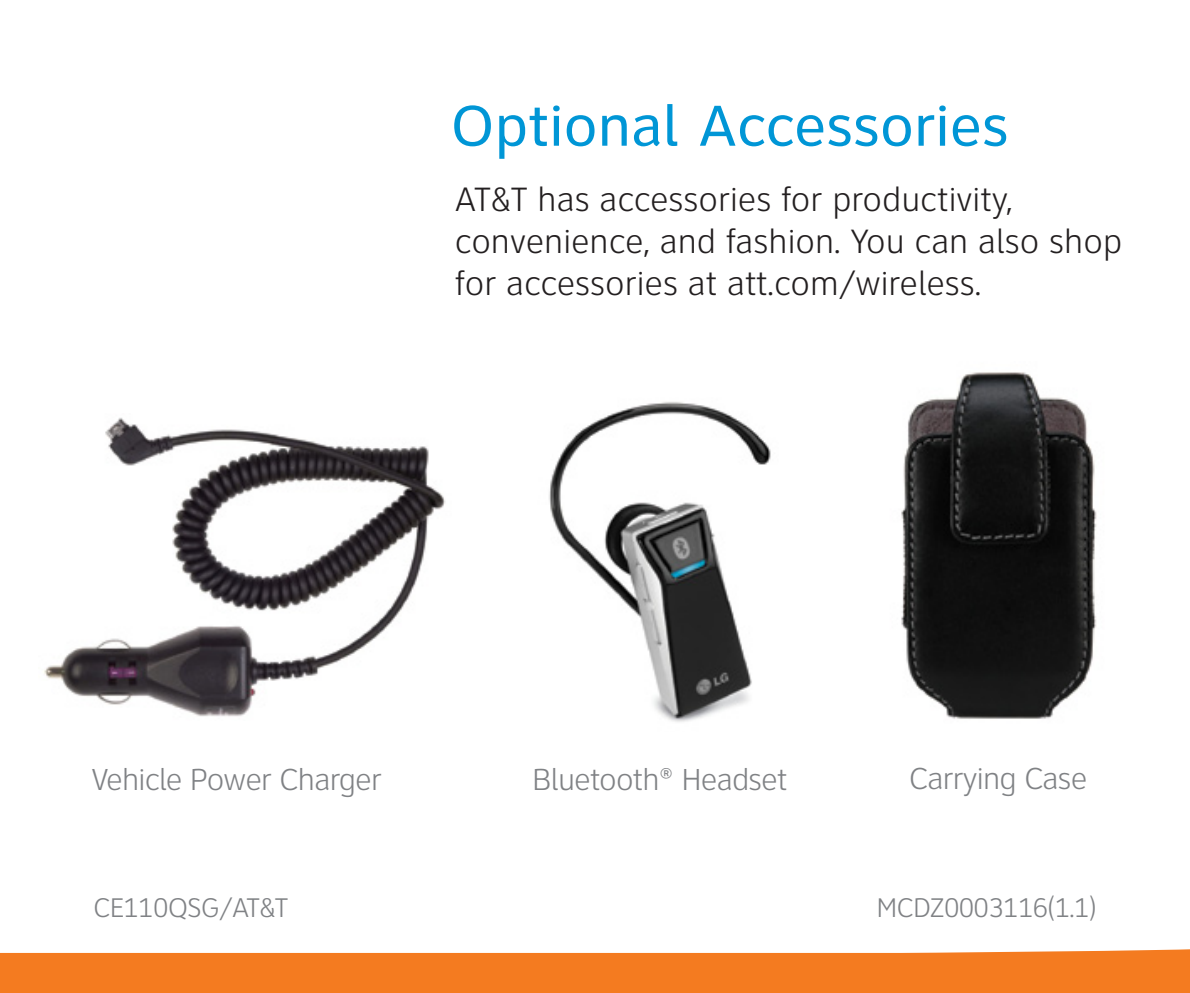
<style>
.page{position:relative;width:1190px;height:993px;background:#fff}
.page>*{position:absolute;margin:0;border:0;box-sizing:border-box;transform-origin:0 0}
.HEADER_BLUE{font:59.5px "Clearview ATT";color:#0096d6}
.SUBHEADER{font:300 35px/42px "Clearview ATT";color:#231f20}
.Access_callouts_cent{font:300 31.5px "Clearview ATT";letter-spacing:-.025em;color:#808285}
.Access_callouts_cent-2{font:300 28px "Clearview ATT";letter-spacing:-.025em;color:#808285}
</style>
<div class="page">
<img style="left:901px;top:372px;width:196px;height:347px">
<svg style="left:0;top:949px;width:1189px;height:44px;background:#f48532"></svg>
<img style="left:549px;top:401px;width:222px;height:321px">
<img style="left:44px;top:417px;width:402px;height:300px">
<p class="HEADER_BLUE" style="left:450px;top:92px;width:560px">Optional Accessories</p>
<p class="SUBHEADER" style="left:455px;top:179px;width:668px">AT&amp;T has accessories for productivity, convenience, and fashion. You can also shop for accessories at att.com/wireless.</p>
<p class="Access_callouts_cent" style="left:91px;top:763px;width:292px">Vehicle Power Charger</p>
<p class="Access_callouts_cent" style="left:532px;top:763px;width:257px">Bluetooth® Headset</p>
<p class="Access_callouts_cent" style="left:909px;top:762px;width:180px">Carrying Case</p>
<p class="Access_callouts_cent-2" style="left:93px;top:892px;width:196px">CE110QSG/AT&amp;T</p>
<p class="Access_callouts_cent-2" style="left:876px;top:893px;width:222px">MCDZ0003116(1.1)</p>
</div>
